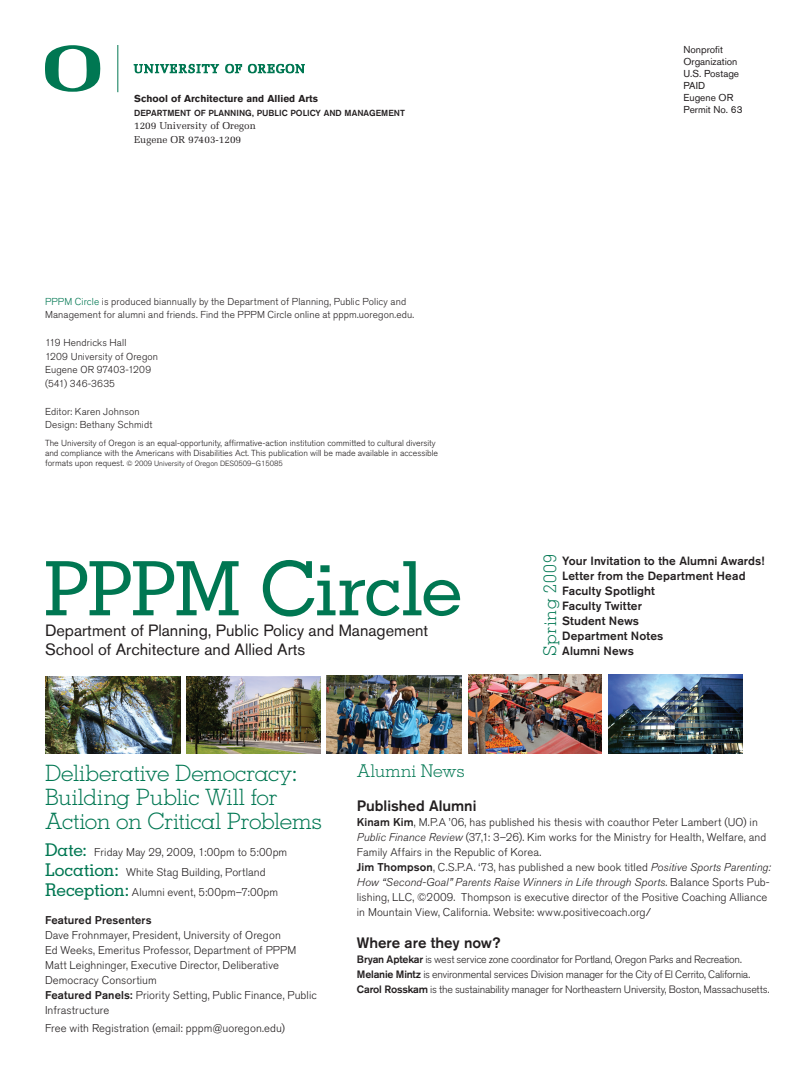
<style>
.page{position:relative;width:810px;height:1080px;background:#fff}
.page>*{position:absolute;margin:0;border:0;box-sizing:border-box;transform-origin:0 0}
.t1{font:500 75px "Memphis";letter-spacing:-.03em;color:#007752}
.t2{font:300 22.5px "Memphis";letter-spacing:-.01em;color:#007752}
.t3{font:300 17.5px "Memphis";letter-spacing:-.01em;color:#007752}
.t4{font:300 17.5px "Memphis";letter-spacing:.05em;color:#007752}
.t5{font:16.25px "Akzidenz Grotesk BQ";color:#231f20}
.t6{font:500 15px "Akzidenz Grotesk BQ";color:#231f20}
.Body{font:500 11.88px "Akzidenz Grotesk BQ";letter-spacing:.01em;color:#231f20}
.t7{font:300 11.25px/15px "Akzidenz Grotesk BQ";letter-spacing:.01em;color:#231f20}
.t8{font:500 11.25px "Akzidenz Grotesk BQ";letter-spacing:.01em;color:#231f20}
.t9{font:300 10.62px "Akzidenz Grotesk BQ";letter-spacing:-.02em;color:#231f20}
.Body-2{font:300 10px/13.8px "Akzidenz Grotesk BQ";letter-spacing:.015em;color:#231f20}
.t10{font:10px/12px "Akzidenz Grotesk BQ";color:#231f20}
.t11{font:10px "Melior";color:#231f20}
.College_Title{font:700 10px "Akzidenz Grotesk BQ";color:#231f20}
.t12{font:300 8.75px/10px "Akzidenz Grotesk BQ";color:#231f20}
.Office_or_Dept_title{font:500 8.75px "Akzidenz Grotesk BQ";color:#231f20}
.t13{font:300 7.5px "Akzidenz Grotesk BQ";color:#231f20}
.s1{color:#007752}
.s2{font-size:8.75px}
.s3{font-family:"Memphis";font-weight:500;font-size:17.5px;color:#007752}
.s4{font-weight:500}
.s5{font-style:italic}
</style>
<div class="page">
<svg style="left:134px;top:64px;width:85px;height:9px"></svg>
<svg style="left:225px;top:64px;width:17px;height:9px"></svg>
<svg style="left:248px;top:64px;width:57px;height:9px"></svg>
<hr style="left:118px;top:45px;width:1px;height:47px;background:#007752">
<svg style="left:45px;top:45px;width:56px;height:47px"></svg>
<img style="left:45px;top:677px;width:136px;height:77px">
<img style="left:187px;top:677px;width:133px;height:76px">
<img style="left:327px;top:676px;width:134px;height:78px">
<img style="left:468px;top:675px;width:134px;height:79px">
<img style="left:609px;top:675px;width:133px;height:79px">
<p class="College_Title" style="left:134px;top:93px;width:185px">School of Architecture and Allied Arts</p>
<p class="Office_or_Dept_title" style="left:134px;top:107px;width:272px">DEPARTMENT OF PLANNING, PUBLIC POLICY AND MANAGEMENT</p>
<p class="t11" style="left:134px;top:120px;width:123px">1209 University of Oregon</p>
<p class="t11" style="left:134px;top:134px;width:108px">Eugene OR 97403-1209</p>
<p class="Body-2" style="left:45px;top:295px;width:371px"><span class="s1">PPPM Circle</span> is produced biannually by the Department of Planning, Public Policy and<br>Management for alumni and friends. Find the PPPM Circle online at pppm.uoregon.edu.</p>
<p class="Body-2" style="left:45px;top:336px;width:83px">119 Hendricks Hall</p>
<p class="Body-2" style="left:45px;top:350px;width:115px">1209 University of Oregon</p>
<p class="Body-2" style="left:45px;top:363px;width:108px">Eugene OR 97403-1209</p>
<p class="Body-2" style="left:45px;top:377px;width:72px">(541) 346-3635</p>
<p class="Body-2" style="left:45px;top:405px;width:96px">Editor: Karen Johnson</p>
<p class="Body-2" style="left:45px;top:418px;width:109px">Design: Bethany Schmidt</p>
<p class="t12" style="left:45px;top:438px;width:395px">The University of Oregon is an equal-opportunity, affirmative-action institution committed to cultural diversity and compliance with the Americans with Disabilities Act. This publication will be made available in accessible</p>
<p class="t13" style="left:45px;top:459px;width:239px"><span class="s2">formats upon request.</span> © 2009 University of Oregon DES0509–G15085</p>
<p class="t1" style="left:44px;top:542px;width:421px">PPPM Circle</p>
<p class="t5" style="left:45px;top:621px;width:385px">Department of Planning, Public Policy and Management</p>
<p class="t5" style="left:45px;top:640px;width:262px">School of Architecture and Allied Arts</p>
<p class="t10" style="left:683px;top:43px;width:61px">Nonprofit<br>Organization<br>U.S. Postage<br>PAID<br>Eugene OR<br>Permit No. 63</p>
<p class="t4" style="left:539px;top:656px;width:104px;rotate:-90deg">Spring 2009</p>
<p class="Body" style="left:562px;top:553px;width:204px">Your Invitation to the Alumni Awards!</p>
<p class="Body" style="left:562px;top:568px;width:185px">Letter from the Department Head</p>
<p class="Body" style="left:562px;top:583px;width:94px">Faculty Spotlight</p>
<p class="Body" style="left:562px;top:598px;width:81px">Faculty Twitter</p>
<p class="Body" style="left:562px;top:613px;width:78px">Student News</p>
<p class="Body" style="left:562px;top:628px;width:103px">Department Notes</p>
<p class="Body" style="left:562px;top:643px;width:73px">Alumni News</p>
<p class="t2" style="left:45px;top:759px;width:254px">Deliberative Democracy:</p>
<p class="t2" style="left:45px;top:783px;width:234px">Building Public Will for</p>
<p class="t2" style="left:45px;top:807px;width:278px">Action on Critical Problems</p>
<p class="t7" style="left:45px;top:842px;width:244px;line-height:20px"><span class="s3">Date:</span> Friday May 29, 2009, 1:00pm to 5:00pm<br><span class="s3">Location:</span> White Stag Building, Portland</p>
<p class="t7" style="left:45px;top:885px;width:235px"><span class="s3">Reception:</span> Alumni event, 5:00pm–7:00pm</p>
<p class="t8" style="left:45px;top:913px;width:108px">Featured Presenters</p>
<p class="t7" style="left:45px;top:927px;width:237px">Dave Frohnmayer, President, University of Oregon</p>
<p class="t7" style="left:45px;top:942px;width:253px">Ed Weeks, Emeritus Professor, Department of PPPM</p>
<p class="t7" style="left:45px;top:957px;width:235px">Matt Leighninger, Executive Director, Deliberative<br>Democracy Consortium</p>
<p class="t7" style="left:45px;top:987px;width:273px"><span class="s4">Featured Panels:</span> Priority Setting, Public Finance, Public<br>Infrastructure</p>
<p class="t7" style="left:45px;top:1021px;width:242px">Free with Registration (email: pppm@uoregon.edu)</p>
<p class="t3" style="left:357px;top:760px;width:109px">Alumni News</p>
<p class="t6" style="left:357px;top:797px;width:121px">Published Alumni</p>
<p class="t7" style="left:357px;top:815px;width:411px"><span class="s4">Kinam Kim</span>, M.P.A ’06, has published his thesis with coauthor Peter Lambert (UO) in<br><span class="s5">Public Finance Review</span> (37,1: 3–26). Kim works for the Ministry for Health, Welfare, and<br>Family Affairs in the Republic of Korea.</p>
<p class="t7" style="left:357px;top:860px;width:416px"><span class="s4">Jim Thompson</span>, C.S.P.A. ‘73, has published a new book titled <span class="s5">Positive Sports Parenting:<br>How “Second-Goal” Parents Raise Winners in Life through Sports</span>. Balance Sports Pub&shy;lishing, LLC, ©2009. Thompson is executive director of the Positive Coaching Alliance in Mountain View, California. Website: www.positivecoach.org/</p>
<p class="t6" style="left:357px;top:933px;width:145px">Where are they now?</p>
<p class="t9" style="left:357px;top:953px;width:386px"><span class="s4">Bryan Aptekar</span> is west service zone coordinator for Portland, Oregon Parks and Recreation.</p>
<p class="t9" style="left:357px;top:968px;width:395px"><span class="s4">Melanie Mintz</span> is environmental services Division manager for the City of El Cerrito, California.</p>
<p class="t9" style="left:357px;top:983px;width:414px"><span class="s4">Carol Rosskam</span> is the sustainability manager for Northeastern University, Boston, Massachusetts.</p>
</div>
